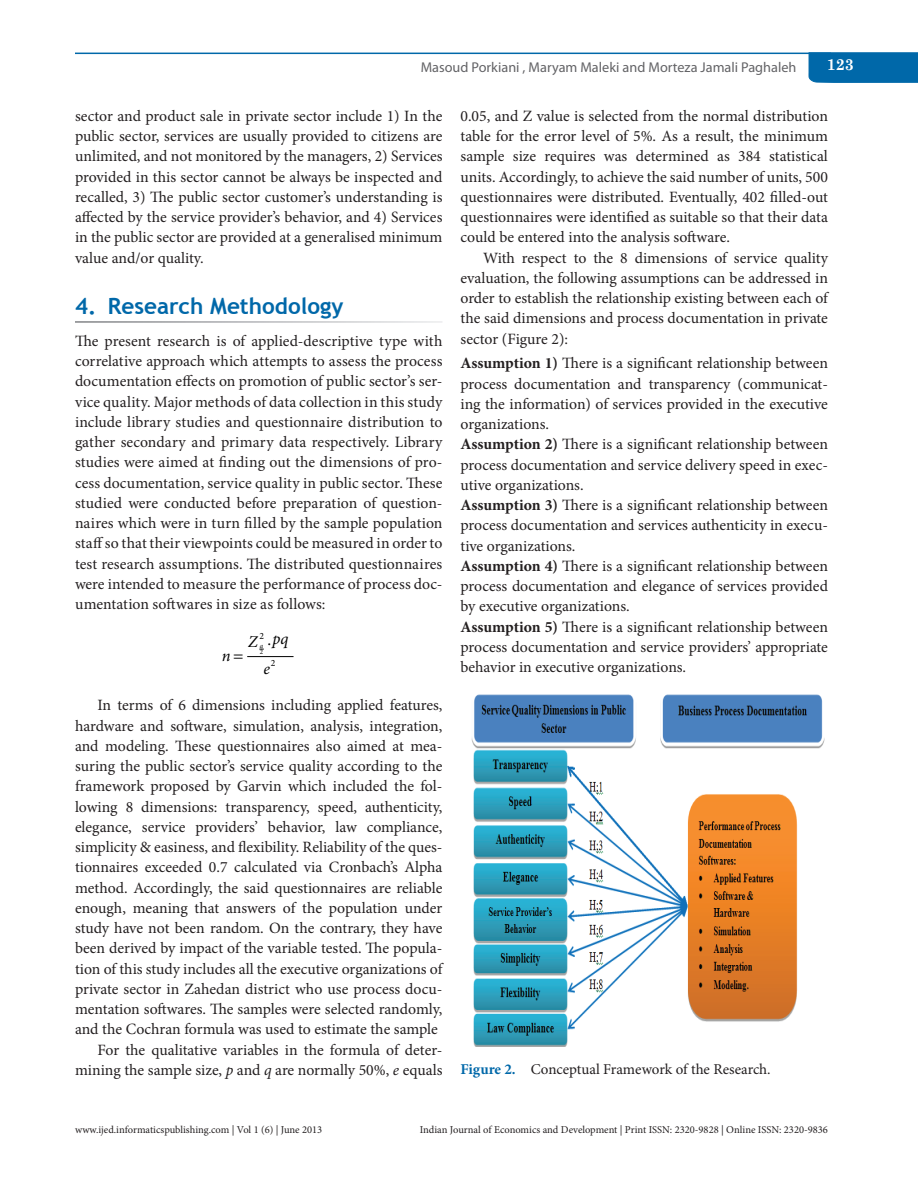
<style>
.page{position:relative;width:918px;height:1188px;background:#fff}
.page>*{position:absolute;margin:0;border:0;box-sizing:border-box;transform-origin:0 0}
.t1{font:700 22.5px "Trebuchet MS";color:#0068a9}
.t2{font:italic 16.5px/29.5px "Minion Pro";color:#000;text-align:center}
.t3{font:16.5px "Minion Pro";color:#000}
.Text_Ind{font:15.75px/20.2px "Minion Pro";color:#231f20;text-align:justify}
.Text{font:15.75px/20.2px "Minion Pro";color:#231f20;text-align:justify}
.t4{font:700 15.75px "Century Schoolbook";color:#fff}
.Fig_cap{font:15px "Minion Pro";letter-spacing:-.005em;color:#231f20}
.t5{font:14.25px "Myriad Pro";color:#636366}
.t6{font:10.5px "Minion Pro";color:#231f20}
.t7{font:9.6px "Minion Pro";color:#000}
.t8{font:italic 6.9px "Minion Pro";color:#000}
.t9{font:6.9px "Minion Pro";color:#000}
.s1{font-style:italic}
.s2{font-weight:700}
.s3{font-weight:700;color:#0068a9}
</style>
<div class="page">
<hr style="left:75px;top:53px;width:756px;height:1px;background:#0068a9">
<div style="left:809px;top:52px;width:109px;height:31px;background:#0068a9"></div>
<hr style="left:247px;top:656px;width:47px;height:1px;background:#000">
<img style="left:471px;top:694px;width:354px;height:352px">
<p class="t5" style="left:421px;top:60px;width:377px">Masoud Porkiani , Maryam Maleki and Morteza Jamali Paghaleh</p>
<p class="t4" style="left:827px;top:52px;width:29px">123</p>
<p class="Text_Ind" style="left:75px;top:106px;width:369px">sector and product sale in private sector include 1) In the public sector, services are usually provided to citizens are unlimited, and not monitored by the managers, 2) Services provided in this sector cannot be always be inspected and recalled, 3) The public sector customer’s understanding is affected by the service provider’s behavior, and 4) Services in the public sector are provided at a generalised minimum value and/or quality.</p>
<h1 class="t1" style="left:75px;top:292px;width:270px">4. Research Methodology</h1>
<p class="Text" style="left:75px;top:331px;width:369px">The present research is of applied-descriptive type with correlative approach which attempts to assess the process documentation effects on promotion of public sector’s ser&shy;vice quality. Major methods of data collection in this study include library studies and questionnaire distribution to gather secondary and primary data respectively. Library studies were aimed at finding out the dimensions of pro&shy;cess documentation, service quality in public sector. These studied were conducted before preparation of question&shy;naires which were in turn filled by the sample population staff so that their viewpoints could be measured in order to test research assumptions. The distributed questionnaires were intended to measure the performance of process doc&shy;umentation softwares in size as follows:</p>
<p class="t2" style="left:222px;top:641px;width:10px">n</p>
<p class="t7" style="left:260px;top:630px;width:6px">2</p>
<p class="t2" style="left:248px;top:624px;width:42px">Z pq e</p>
<p class="t3" style="left:267px;top:628px;width:5px">.</p>
<p class="t8" style="left:260px;top:641px;width:5px">a</p>
<p class="t9" style="left:260px;top:648px;width:5px">2</p>
<p class="t7" style="left:271px;top:657px;width:6px">2</p>
<p class="Text_Ind" style="left:75px;top:695px;width:369px;text-indent:22px">In terms of 6 dimensions including applied features, hardware and software, simulation, analysis, integration, and modeling. These questionnaires also aimed at mea&shy;suring the public sector’s service quality according to the framework proposed by Garvin which included the fol&shy;lowing 8 dimensions: transparency, speed, authenticity, elegance, service providers’ behavior, law compliance, simplicity &amp; easiness, and flexibility. Reliability of the ques&shy;tionnaires exceeded 0.7 calculated via Cronbach’s Alpha method. Accordingly, the said questionnaires are reliable enough, meaning that answers of the population under study have not been random. On the contrary, they have been derived by impact of the variable tested. The popula&shy;tion of this study includes all the executive organizations of private sector in Zahedan district who use process docu&shy;mentation softwares. The samples were selected randomly, and the Cochran formula was used to estimate the sample</p>
<p class="Text_Ind" style="left:75px;top:1040px;width:369px;text-align:right">For the qualitative variables in the formula of deter&shy;mining the sample size, <span class="s1">p</span> and <span class="s1">q</span> are normally 50%, <span class="s1">e</span> equals</p>
<p class="Text_Ind" style="left:460px;top:106px;width:369px">0.05, and Z value is selected from the normal distribution table for the error level of 5%. As a result, the minimum sample size requires was determined as 384 statistical units. Accordingly, to achieve the said number of units, 500 questionnaires were distributed. Eventually, 402 filled-out questionnaires were identified as suitable so that their data could be entered into the analysis software.</p>
<p class="Text_Ind" style="left:460px;top:248px;width:369px;text-indent:22px">With respect to the 8 dimensions of service quality evaluation, the following assumptions can be addressed in order to establish the relationship existing between each of the said dimensions and process documentation in private sector (Figure 2):</p>
<p class="Text" style="left:460px;top:353px;width:369px"><span class="s2">Assumption 1)</span> There is a significant relationship between process documentation and transparency (communicat&shy;ing the information) of services provided in the executive organizations.</p>
<p class="Text" style="left:460px;top:434px;width:369px"><span class="s2">Assumption 2)</span> There is a significant relationship between process documentation and service delivery speed in exec&shy;utive organizations.</p>
<p class="Text" style="left:460px;top:495px;width:369px"><span class="s2">Assumption 3)</span> There is a significant relationship between process documentation and services authenticity in execu&shy;tive organizations.</p>
<p class="Text" style="left:460px;top:556px;width:369px"><span class="s2">Assumption 4)</span> There is a significant relationship between process documentation and elegance of services provided by executive organizations.</p>
<p class="Text" style="left:460px;top:617px;width:369px"><span class="s2">Assumption 5)</span> There is a significant relationship between process documentation and service providers’ appropriate behavior in executive organizations.</p>
<p class="Fig_cap" style="left:460px;top:1059px;width:312px"><span class="s3">Figure 2.</span> Conceptual Framework of the Research.</p>
<p class="t6" style="left:75px;top:1123px;width:249px">www.ijed.informaticspublishing.com | Vol 1 (6) | June 2013</p>
<p class="t6" style="left:420px;top:1123px;width:410px">Indian Journal of Economics and Development | Print ISSN: 2320-9828 | Online ISSN: 2320-9836</p>
</div>
